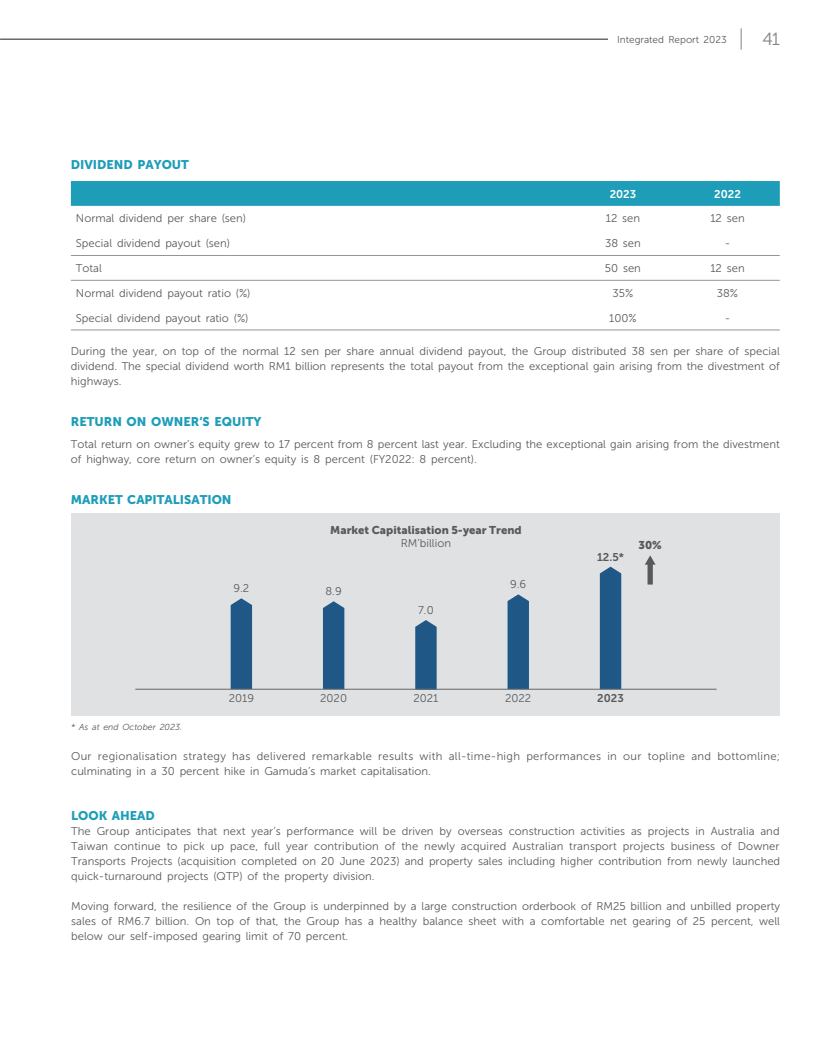
<style>
.page{position:relative;width:833px;height:1046px;background:#fff}
.page>*{position:absolute;margin:0;border:0;box-sizing:border-box;transform-origin:0 0}
.t1{font:17.5px "Museo Sans 300";color:#808284}
.t2{font:12.5px "Museo Sans 900";color:#1e9db9}
.t3{font:11.25px/15px "Museo Sans 300";color:#58595b;text-align:justify}
.t4{font:11.25px/15px "Museo Sans 300";letter-spacing:.025em;color:#58595b}
.t5{font:11.25px "Museo Sans 900";color:#58595b}
.t6{font:11.25px "Museo Sans 700";color:#58595b}
.t7{font:11.25px "Museo Sans 700";color:#fff}
.t8{font:10px "Museo Sans 300";color:#58595b}
.t9{font:italic 8.75px "Museo Sans 300";color:#58595b}
</style>
<div class="page">
<div style="left:71px;top:181px;width:709px;height:25px;background:#1e9db9"></div>
<hr style="left:71px;top:329px;width:709px;height:1px;background:#939598">
<hr style="left:71px;top:255px;width:709px;height:1px;background:#939598">
<hr style="left:71px;top:280px;width:709px;height:1px;background:#939598">
<div style="left:71px;top:512px;width:709px;height:203px;background:#dfe1e2"></div>
<div style="left:231px;top:598px;width:21px;height:90px;background:#1f5886"></div>
<div style="left:323px;top:601px;width:21px;height:87px;background:#1f5886"></div>
<svg style="left:415px;top:620px;width:21px;height:68px"></svg>
<svg style="left:507px;top:594px;width:22px;height:94px;background:#2b608b"></svg>
<div style="left:600px;top:566px;width:21px;height:122px;background:#1f5886"></div>
<hr style="left:135px;top:688px;width:581px;height:1px;background:#6d6f71">
<svg style="left:645px;top:555px;width:10px;height:29px"></svg>
<svg style="left:741px;top:28px;width:1px;height:22px"></svg>
<hr style="left:0;top:39px;width:608px;height:1px;background:#201e1e">
<p class="t2" style="left:71px;top:160px;width:120px">DIVIDEND PAYOUT</p>
<p class="t8" style="left:617px;top:35px;width:111px">Integrated Report 2023</p>
<h1 class="t1" style="left:762px;top:33px;width:19px">41</h1>
<p class="t7" style="left:609px;top:190px;width:28px">2023</p>
<p class="t7" style="left:714px;top:190px;width:28px">2022</p>
<p class="t3" style="left:76px;top:212px;width:172px">Normal dividend per share (sen)</p>
<p class="t3" style="left:606px;top:212px;width:36px">12 sen</p>
<p class="t3" style="left:710px;top:212px;width:36px">12 sen</p>
<p class="t3" style="left:76px;top:237px;width:156px">Special dividend payout (sen)</p>
<p class="t3" style="left:605px;top:237px;width:37px">38 sen</p>
<p class="t3" style="left:724px;top:237px;width:7px">-</p>
<p class="t3" style="left:76px;top:262px;width:28px">Total</p>
<p class="t3" style="left:605px;top:262px;width:38px">50 sen</p>
<p class="t3" style="left:710px;top:262px;width:36px">12 sen</p>
<p class="t3" style="left:76px;top:287px;width:176px">Normal dividend payout ratio (%)</p>
<p class="t3" style="left:612px;top:287px;width:22px">35%</p>
<p class="t3" style="left:717px;top:287px;width:23px">38%</p>
<p class="t3" style="left:76px;top:311px;width:174px">Special dividend payout ratio (%)</p>
<p class="t3" style="left:609px;top:311px;width:29px">100%</p>
<p class="t3" style="left:724px;top:311px;width:7px">-</p>
<p class="t3" style="left:71px;top:345px;width:710px">During the year, on top of the normal 12 sen per share annual dividend payout, the Group distributed 38 sen per share of special dividend. The special dividend worth RM1 billion represents the total payout from the exceptional gain arising from the divestment of highways.</p>
<p class="t2" style="left:71px;top:417px;width:192px">RETURN ON OWNER’S EQUITY</p>
<p class="t3" style="left:71px;top:438px;width:710px">Total return on owner’s equity grew to 17 percent from 8 percent last year. Excluding the exceptional gain arising from the divestment of highway, core return on owner’s equity is 8 percent (FY2022: 8 percent).</p>
<p class="t2" style="left:71px;top:494px;width:162px">MARKET CAPITALISATION</p>
<p class="t5" style="left:330px;top:525px;width:193px">Market Capitalisation 5-year Trend</p>
<p class="t3" style="left:401px;top:537px;width:52px">RM’billion</p>
<p class="t5" style="left:638px;top:540px;width:25px">30%</p>
<p class="t3" style="left:233px;top:582px;width:17px">9.2</p>
<p class="t3" style="left:325px;top:585px;width:18px">8.9</p>
<p class="t3" style="left:418px;top:604px;width:17px">7.0</p>
<p class="t3" style="left:510px;top:578px;width:18px">9.6</p>
<p class="t6" style="left:597px;top:552px;width:28px">12.5*</p>
<p class="t3" style="left:229px;top:692px;width:27px">2019</p>
<p class="t3" style="left:320px;top:692px;width:28px">2020</p>
<p class="t3" style="left:413px;top:692px;width:26px">2021</p>
<p class="t3" style="left:505px;top:692px;width:28px">2022</p>
<p class="t6" style="left:597px;top:694px;width:28px">2023</p>
<p class="t9" style="left:71px;top:723px;width:112px">* As at end October 2023.</p>
<p class="t4" style="left:71px;top:749px;width:710px">Our regionalisation strategy has delivered remarkable results with all-time-high performances in our topline and bottomline; culminating in a 30 percent hike in Gamuda’s market capitalisation.</p>
<p class="t2" style="left:71px;top:810px;width:85px">LOOK AHEAD</p>
<p class="t3" style="left:71px;top:824px;width:710px">The Group anticipates that next year’s performance will be driven by overseas construction activities as projects in Australia and Taiwan continue to pick up pace, full year contribution of the newly acquired Australian transport projects business of Downer Transports Projects (acquisition completed on 20 June 2023) and property sales including higher contribution from newly launched quick-turnaround projects (QTP) of the property division.</p>
<p class="t3" style="left:71px;top:899px;width:710px">Moving forward, the resilience of the Group is underpinned by a large construction orderbook of RM25 billion and unbilled property sales of RM6.7 billion. On top of that, the Group has a healthy balance sheet with a comfortable net gearing of 25 percent, well below our self-imposed gearing limit of 70 percent.</p>
</div>
